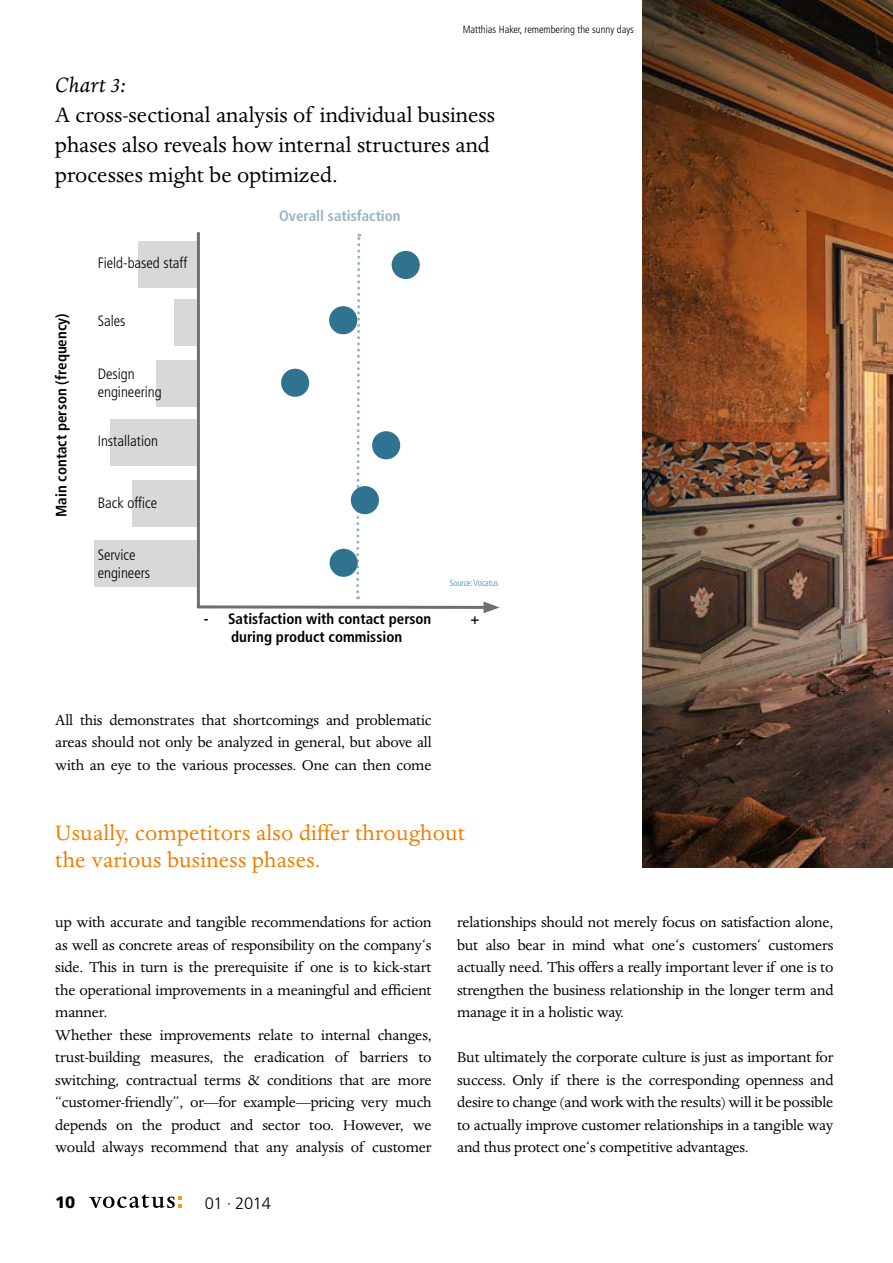
<style>
.page{position:relative;width:893px;height:1263px;background:#fff}
.page>*{position:absolute;margin:0;border:0;box-sizing:border-box;transform-origin:0 0}
.Grafik_Titel{font:24px/30px "Dante MT Std";color:#000}
.Zwischentitel{font:24px/27px "Dante MT Std";letter-spacing:.01em;color:#ef7d00}
.t1{font:italic 24px "Dante MT Std";letter-spacing:.015em;color:#000}
.Lauftext{font:16.5px/22.5px "Dante MT Std";letter-spacing:-.01em;color:#000;text-align:justify}
.t2{font:300 16.5px "Frutiger LT Std";letter-spacing:-.02em;color:#000}
.t3{font:900 16.5px "Frutiger LT Std";color:#000}
.Grafik_fett{font:700 condensed 15px "Frutiger LT Std";color:#000}
.Grafik_light{font:300 condensed 15px/18px "Frutiger LT Std";color:#000}
.Grafik_fett-2{font:700 condensed 15px "Frutiger LT Std";color:#98b3c6}
.Künstler{font:300 condensed 10.5px "Frutiger LT Std";color:#000}
.Quelle{font:300 condensed 9px "Frutiger LT Std";letter-spacing:-.02em;color:#398cb0}
</style>
<div class="page">
<svg style="left:89px;top:1194px;width:93px;height:14px"></svg>
<img style="left:642px;top:0;width:251px;height:867px">
<hr style="left:197px;top:232px;width:3px;height:376px;background:#706f6f">
<div style="left:138px;top:241px;width:59px;height:46px;background:#d8d8d8"></div>
<div style="left:110px;top:419px;width:87px;height:47px;background:#d8d8d8"></div>
<div style="left:132px;top:480px;width:65px;height:47px;background:#d8d8d8"></div>
<div style="left:94px;top:540px;width:103px;height:47px;background:#d8d8d8"></div>
<div style="left:157px;top:360px;width:40px;height:47px;background:#d8d8d8"></div>
<div style="left:175px;top:299px;width:22px;height:47px;background:#d8d8d8"></div>
<svg style="left:194px;top:234px;width:306px;height:379px"></svg>
<div style="left:329px;top:306px;width:28px;height:28px;background:#2f7390;border-radius:50%"></div>
<div style="left:372px;top:431px;width:28px;height:28px;background:#2f7390;border-radius:50%"></div>
<div style="left:351px;top:486px;width:28px;height:28px;background:#2f7390;border-radius:50%"></div>
<div style="left:330px;top:549px;width:28px;height:28px;background:#2f7390;border-radius:50%"></div>
<p class="Künstler" style="left:463px;top:24px;width:173px">Matthias Haker, remembering the sunny days</p>
<p class="t1" style="left:55px;top:71px;width:72px">Chart 3:</p>
<p class="Grafik_Titel" style="left:55px;top:100px;width:441px">A cross-sectional analysis of individual business phases also reveals how internal structures and processes might be optimized.</p>
<p class="Grafik_fett" style="left:52px;top:517px;width:205px;rotate:-90deg">Main contact person (frequency)</p>
<p class="Grafik_light" style="left:98px;top:254px;width:91px">Field-based staff</p>
<p class="Grafik_light" style="left:98px;top:312px;width:29px">Sales</p>
<p class="Grafik_light" style="left:98px;top:365px;width:38px">Design</p>
<p class="Grafik_light" style="left:98px;top:383px;width:66px">engineering</p>
<p class="Grafik_light" style="left:98px;top:432px;width:62px">Installation</p>
<p class="Grafik_fett-2" style="left:279px;top:207px;width:123px">Overall satisfaction</p>
<p class="Grafik_light" style="left:98px;top:493px;width:61px">Back office</p>
<p class="Grafik_light" style="left:98px;top:546px;width:54px">Service engineers</p>
<p class="Quelle" style="left:450px;top:577px;width:50px">Source: Vocatus</p>
<p class="Grafik_fett" style="left:204px;top:609px;width:229px">- Satisfaction with contact person</p>
<p class="Grafik_fett" style="left:470px;top:609px;width:10px">+</p>
<p class="Grafik_fett" style="left:231px;top:627px;width:173px">during product commission</p>
<p class="Lauftext" style="left:55px;top:709px;width:378px">All this demonstrates that shortcomings and problematic areas should not only be analyzed in general, but above all with an eye to the various processes. One can then come</p>
<p class="Zwischentitel" style="left:55px;top:820px;width:411px">Usually, competitors also differ throughout the various business phases.</p>
<p class="Lauftext" style="left:55px;top:911px;width:378px">up with accurate and tangible recommendations for action as well as concrete areas of responsibility on the company‘s side. This in turn is the prerequisite if one is to kick-start the operational improvements in a meaningful and efficient manner.</p>
<p class="Lauftext" style="left:55px;top:1024px;width:378px">Whether these improvements relate to internal changes, trust-building measures, the eradication of barriers to switching, contractual terms &amp; conditions that are more “customer-friendly”, or—for example—pricing very much depends on the product and sector too. However, we would always recommend that any analysis of customer</p>
<p class="t3" style="left:55px;top:1192px;width:21px">10</p>
<p class="t2" style="left:205px;top:1193px;width:68px">01 · 2014</p>
<p class="Lauftext" style="left:457px;top:911px;width:378px">relationships should not merely focus on satisfaction alone, but also bear in mind what one‘s customers‘ customers actually need. This offers a really important lever if one is to strengthen the business relationship in the longer term and manage it in a holistic way.</p>
<p class="Lauftext" style="left:457px;top:1046px;width:378px">But ultimately the corporate culture is just as important for success. Only if there is the corresponding openness and desire to change (and work with the results) will it be possible to actually improve customer relationships in a tangible way and thus protect one‘s competitive advantages.</p>
</div>
